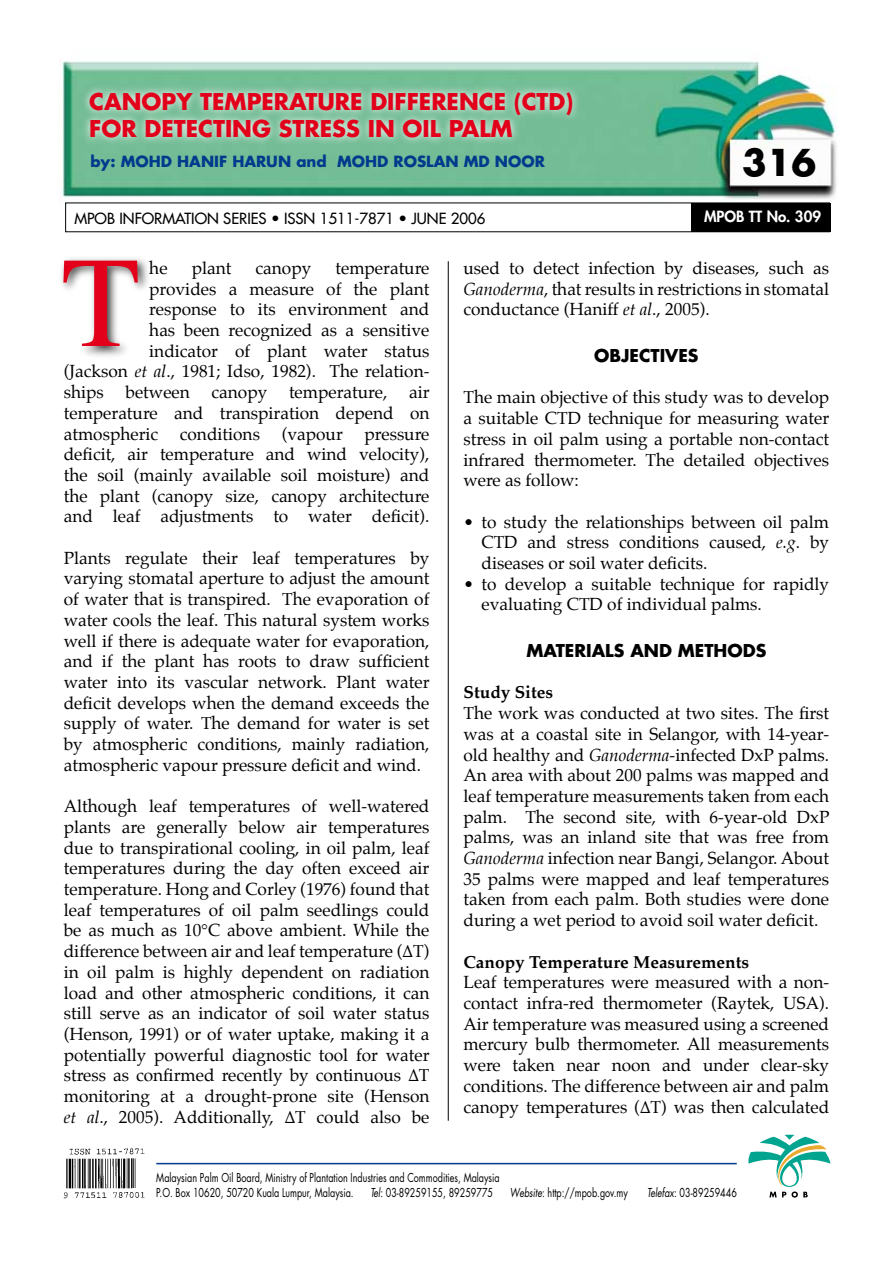
<style>
.page{position:relative;width:893px;height:1263px;background:#fff}
.page>*{position:absolute;margin:0;border:0;box-sizing:border-box;transform-origin:0 0}
.t1{font:129px "Times";color:#e2001a}
.t2{font:700 36px "Futura";color:#000}
.t3{font:700 22.5px/27px "Futura";color:#e2001a}
.t4{font:17.25px/20.7px "Palatino";color:#000;text-align:justify}
.t5{font:700 17.25px "Palatino";color:#000}
.t6{font:700 17.25px "Futura";color:#000}
.t7{font:15px "Futura";color:#000}
.t8{font:700 15px "Futura";color:#003a8d}
.t9{font:800 15px "Futura";color:#fff}
.t10{font:12px/14.4px "Futura";color:#000;scale:.75 1}
.s1{font-style:italic}
</style>
<div class="page">
<img style="left:60px;top:61px;width:777px;height:145px">
<div style="left:691px;top:203px;width:139px;height:29px;background:#000"></div>
<svg style="left:81px;top:83px;width:500px;height:64px;background:#97cdb1"></svg>
<div style="left:58px;top:255px;width:94px;height:105px;background:#000;opacity:.75"></div>
<img style="left:63px;top:1148px;width:82px;height:50px">
<svg style="left:748px;top:1135px;width:82px;height:62px"></svg>
<hr style="left:156px;top:1163px;width:581px;height:1px;background:#003a8d">
<hr style="left:448px;top:261px;width:1px;height:860px;background:#000">
<h3 class="t3" style="left:89px;top:87px;width:486px">CANOPY TEMPERATURE DIFFERENCE (CTD)<br>FOR DETECTING STRESS IN OIL PALM</h3>
<p class="t8" style="left:90px;top:151px;width:456px">by: MOHD HANIF HARUN and MOHD ROSLAN MD NOOR</p>
<h2 class="t2" style="left:742px;top:138px;width:76px">316</h2>
<p class="t7" style="left:74px;top:208px;width:413px">MPOB INFORMATION SERIES • ISSN 1511-7871 • JUNE 2006</p>
<p class="t9" style="left:704px;top:207px;width:118px">MPOB TT No. 309</p>
<p class="t4" style="left:149px;top:259px;width:20px">he</p>
<p class="t4" style="left:192px;top:259px;width:41px">plant</p>
<p class="t4" style="left:256px;top:259px;width:57px">canopy</p>
<p class="t4" style="left:335px;top:259px;width:95px">temperature</p>
<p class="t4" style="left:149px;top:280px;width:282px">provides a measure of the plant</p>
<p class="t4" style="left:149px;top:301px;width:282px">response to its environment and</p>
<p class="t4" style="left:149px;top:321px;width:282px">has been recognized as a sensitive</p>
<p class="t4" style="left:149px;top:342px;width:282px">indicator of plant water status</p>
<p class="t4" style="left:64px;top:363px;width:367px">(Jackson <span class="s1">et al</span>., 1981; Idso, 1982). The relation-</p>
<p class="t4" style="left:64px;top:383px;width:42px">ships</p>
<p class="t4" style="left:126px;top:383px;width:66px">between</p>
<p class="t4" style="left:212px;top:383px;width:57px">canopy</p>
<p class="t4" style="left:289px;top:383px;width:100px">temperature,</p>
<h1 class="t1" style="left:62px;top:182px;width:80px">T</h1>
<p class="t4" style="left:64px;top:383px;width:367px;text-indent:345px">air temperature and transpiration depend on atmospheric</p>
<p class="t4" style="left:180px;top:425px;width:82px">conditions</p>
<p class="t4" style="left:282px;top:425px;width:63px">(vapour</p>
<p class="t4" style="left:64px;top:425px;width:367px;text-indent:301px">pressure deficit, air temperature and wind velocity), the soil (mainly available soil moisture) and the plant (canopy size, canopy architecture and leaf adjustments to water deficit).</p>
<p class="t4" style="left:64px;top:549px;width:367px">Plants regulate their leaf temperatures by varying stomatal aperture to adjust the amount of water that is transpired. The evaporation of water cools the leaf. This natural system works well if there is adequate water for evaporation, and if the plant has roots to draw sufficient water into its vascular network. Plant water deficit develops when the demand exceeds the supply of water. The demand for water is set by atmospheric conditions, mainly radiation, atmospheric vapour pressure deficit and wind.</p>
<p class="t4" style="left:64px;top:797px;width:367px">Although leaf temperatures of well-watered plants are generally below air temperatures due to transpirational cooling, in oil palm, leaf temperatures during the day often exceed air temperature. Hong and Corley (1976) found that leaf temperatures of oil palm seedlings could be as much as 10°C above ambient. While the difference between air and leaf temperature (∆T) in oil palm is highly dependent on radiation load and other atmospheric conditions, it can still serve as an indicator of soil water status (Henson, 1991) or of water uptake, making it a potentially powerful diagnostic tool for water stress as confirmed recently by continuous ∆T monitoring at a drought-prone site (Henson <span class="s1">et al</span>., 2005). Additionally, ∆T could also be</p>
<p class="t4" style="left:463px;top:259px;width:367px">used to detect infection by diseases, such as <span class="s1">Ganoderma</span>, that results in restrictions in stomatal conductance (Haniff <span class="s1">et al</span>., 2005).</p>
<p class="t6" style="left:594px;top:344px;width:106px">OBJECTIVES</p>
<p class="t4" style="left:463px;top:389px;width:367px">The main objective of this study was to develop a suitable CTD technique for measuring water stress in oil palm using a portable non-contact infrared thermometer. The detailed objectives were as follow:</p>
<p class="t4" style="left:481px;top:513px;width:349px;text-indent:-18px">• to study the relationships between oil palm CTD and stress conditions caused, <span class="s1">e.g</span>. by diseases or soil water deficits.</p>
<p class="t4" style="left:481px;top:575px;width:349px;text-indent:-18px">• to develop a suitable technique for rapidly evaluating CTD of individual palms.</p>
<p class="t6" style="left:526px;top:639px;width:241px">MATERIALS AND METHODS</p>
<p class="t5" style="left:463px;top:682px;width:91px">Study Sites</p>
<p class="t4" style="left:463px;top:704px;width:367px">The work was conducted at two sites. The first was at a coastal site in Selangor, with 14-year&shy;old healthy and <span class="s1">Ganoderma</span>-infected DxP palms.<br>An area with about 200 palms was mapped and leaf temperature measurements taken from each palm. The second site, with 6-year-old DxP palms, was an inland site that was free from <span class="s1">Ganoderma</span> infection near Bangi, Selangor. About 35 palms were mapped and leaf temperatures taken from each palm. Both studies were done during a wet period to avoid soil water deficit.</p>
<p class="t5" style="left:463px;top:951px;width:287px">Canopy Temperature Measurements</p>
<p class="t4" style="left:463px;top:973px;width:367px">Leaf temperatures were measured with a non&shy;contact infra-red thermometer (Raytek, USA).<br>Air temperature was measured using a screened mercury bulb thermometer. All measurements were taken near noon and under clear-sky conditions. The difference between air and palm canopy temperatures (∆T) was then calculated</p>
<p class="t10" style="left:156px;top:1170px;width:459px">Malaysian Palm Oil Board, Ministry of Plantation Industries and Commodities, Malaysia<br>P.O. Box 10620, 50720 Kuala Lumpur, Malaysia.</p>
<p class="t10" style="left:370px;top:1185px;width:165px"><span class="s1">Tel</span>: 03-89259155, 89259775</p>
<p class="t10" style="left:510px;top:1185px;width:159px"><span class="s1">Website</span>: http://mpob.gov.my</p>
<p class="t10" style="left:647px;top:1185px;width:121px"><span class="s1">Telefax</span>: 03-89259446</p>
</div>
